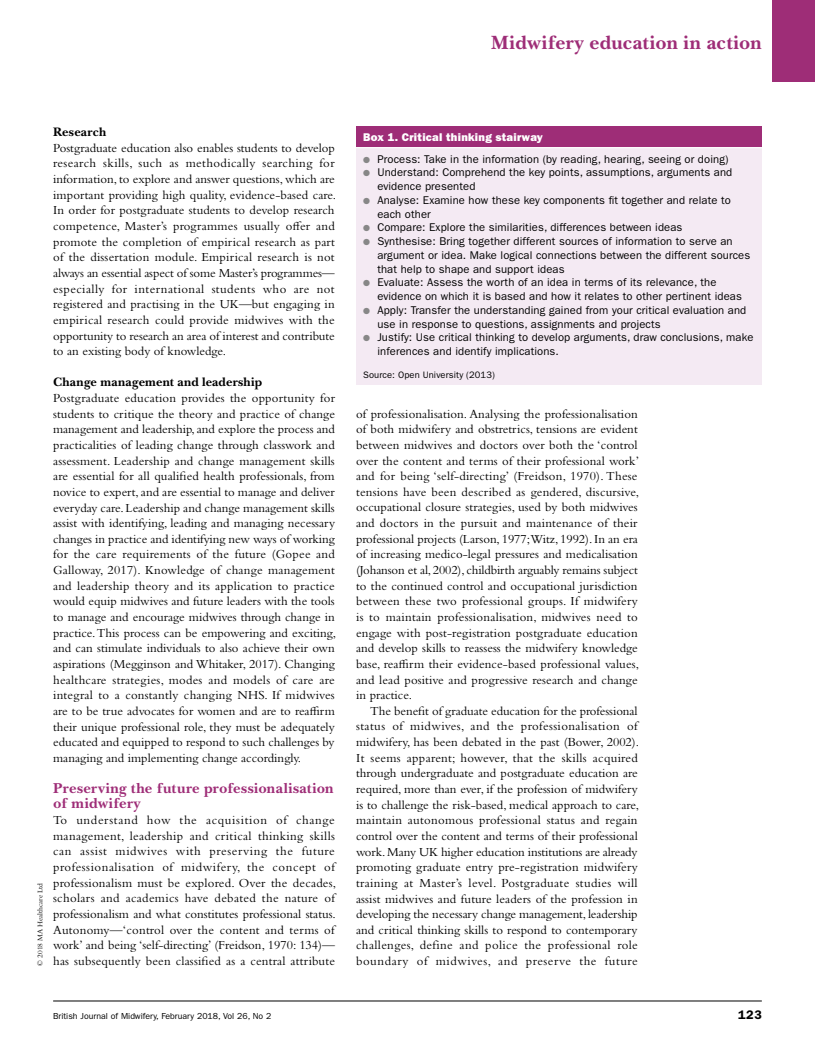
<style>
.page{position:relative;width:815px;height:1053px;background:#fff}
.page>*{position:absolute;margin:0;border:0;box-sizing:border-box;transform-origin:0 0}
.t1{font:700 20px "New Baskerville Std";letter-spacing:.015em;color:#9e2d77}
.t2{font:700 15px/15.6px "New Baskerville Std";letter-spacing:.025em;color:#9e2d77}
.t3{font:12.75px/15.6px "Bembo Std";letter-spacing:.01em;color:#000}
.t4{font:700 12.75px "New Baskerville Std";letter-spacing:.015em;color:#000}
.t5{font:600 12.5px "ITC Franklin Gothic Std";color:#000}
.t6{font:11.25px/13.8px "ITC Franklin Gothic Std";letter-spacing:.01em;color:#000}
.t7{font:11.25px "ITC Franklin Gothic Std Hvy";letter-spacing:.02em;color:#fff}
.t8{font:9.38px "ITC Franklin Gothic Std";letter-spacing:.01em;color:#000}
.t9{font:8.75px "ITC Franklin Gothic Std";color:#000}
.t10{font:7.5px "Bembo Std";color:#000}
.s1{color:#878787}
</style>
<div class="page">
<hr style="left:53px;top:1000px;width:709px;height:1px;background:#000">
<div style="left:772px;top:0;width:43px;height:81px;background:#9e2d77"></div>
<div style="left:356px;top:126px;width:406px;height:22px;background:#9e2d77"></div>
<div style="left:356px;top:148px;width:406px;height:237px;background:#f4eaf3"></div>
<hr style="left:356px;top:147px;width:406px;height:1px;background:#fff">
<h1 class="t1" style="left:491px;top:30px;width:272px">Midwifery education in action</h1>
<p class="t10" style="left:36px;top:965px;width:84px;rotate:-90deg">© 2018 MA Healthcare Ltd</p>
<p class="t4" style="left:53px;top:125px;width:55px">Research</p>
<p class="t3" style="left:53px;top:140px;width:285px">Postgraduate education also enables students to develop research skills, such as methodically searching for information, to explore and answer questions, which are important providing high quality, evidence-based care.<br>In order for postgraduate students to develop research competence, Master’s programmes usually offer and promote the completion of empirical research as part of the dissertation module. Empirical research is not always an essential aspect of some Master’s programmes— especially for international students who are not registered and practising in the UK—but engaging in empirical research could provide midwives with the opportunity to research an area of interest and contribute to an existing body of knowledge.</p>
<p class="t4" style="left:53px;top:375px;width:211px">Change management and leadership</p>
<p class="t3" style="left:53px;top:390px;width:284px;text-align:justify">Postgraduate education provides the opportunity for students to critique the theory and practice of change management and leadership, and explore the process and practicalities of leading change through classwork and assessment. Leadership and change management skills are essential for all qualified health professionals, from novice to expert, and are essential to manage and deliver everyday care. Leadership and change management skills assist with identifying, leading and managing necessary changes in practice and identifying new ways of working for the care requirements of the future (Gopee and Galloway, 2017). Knowledge of change management and leadership theory and its application to practice would equip midwives and future leaders with the tools to manage and encourage midwives through change in practice. This process can be empowering and exciting, and can stimulate individuals to also achieve their own aspirations (Megginson and Whitaker, 2017). Changing healthcare strategies, modes and models of care are integral to a constantly changing NHS. If midwives are to be true advocates for women and are to reaffirm their unique professional role, they must be adequately educated and equipped to respond to such challenges by managing and implementing change accordingly.</p>
<p class="t2" style="left:53px;top:780px;width:282px">Preserving the future professionalisation of midwifery</p>
<p class="t3" style="left:53px;top:812px;width:285px">To understand how the acquisition of change management, leadership and critical thinking skills can assist midwives with preserving the future professionalisation of midwifery, the concept of professionalism must be explored. Over the decades, scholars and academics have debated the nature of professionalism and what constitutes professional status.<br>Autonomy—‘control over the content and terms of work’ and being ‘self-directing’ (Freidson, 1970: 134)— has subsequently been classified as a central attribute</p>
<p class="t7" style="left:363px;top:130px;width:181px">Box 1. Critical thinking stairway</p>
<p class="t6" style="left:363px;top:152px;width:367px"><span class="s1">●</span> Process: Take in the information (by reading, hearing, seeing or doing)</p>
<p class="t6" style="left:377px;top:166px;width:356px;text-indent:-14px"><span class="s1">●</span> Understand: Comprehend the key points, assumptions, arguments and evidence presented</p>
<p class="t6" style="left:377px;top:193px;width:355px;text-indent:-14px"><span class="s1">●</span> Analyse: Examine how these key components fit together and relate to each other</p>
<p class="t6" style="left:363px;top:221px;width:321px"><span class="s1">●</span> Compare: Explore the similarities, differences between ideas</p>
<p class="t6" style="left:377px;top:234px;width:374px;text-indent:-14px"><span class="s1">●</span> Synthesise: Bring together different sources of information to serve an argument or idea. Make logical connections between the different sources that help to shape and support ideas</p>
<p class="t6" style="left:377px;top:276px;width:366px;text-indent:-14px"><span class="s1">●</span> Evaluate: Assess the worth of an idea in terms of its relevance, the evidence on which it is based and how it relates to other pertinent ideas</p>
<p class="t6" style="left:377px;top:303px;width:370px;text-indent:-14px"><span class="s1">●</span> Apply: Transfer the understanding gained from your critical evaluation and use in response to questions, assignments and projects</p>
<p class="t6" style="left:377px;top:331px;width:378px;text-indent:-14px"><span class="s1">●</span> Justify: Use critical thinking to develop arguments, draw conclusions, make inferences and identify implications.</p>
<p class="t8" style="left:363px;top:369px;width:133px">Source: Open University (2013)</p>
<p class="t3" style="left:356px;top:405px;width:285px">of professionalisation. Analysing the professionalisation of both midwifery and obstretrics, tensions are evident between midwives and doctors over both the ‘control over the content and terms of their professional work’ and for being ‘self-directing’ (Freidson, 1970). These tensions have been described as gendered, discursive, occupational closure strategies, used by both midwives and doctors in the pursuit and maintenance of their professional projects (Larson, 1977;Witz, 1992). In an era of increasing medico-legal pressures and medicalisation (Johanson et al, 2002), childbirth arguably remains subject to the continued control and occupational jurisdiction between these two professional groups. If midwifery is to maintain professionalisation, midwives need to engage with post-registration postgraduate education and develop skills to reassess the midwifery knowledge base, reaffirm their evidence-based professional values, and lead positive and progressive research and change in practice.</p>
<p class="t3" style="left:356px;top:702px;width:285px;text-align:justify;text-indent:14px">The benefit of graduate education for the professional status of midwives, and the professionalisation of midwifery, has been debated in the past (Bower, 2002).<br>It seems apparent; however, that the skills acquired through undergraduate and postgraduate education are required, more than ever, if the profession of midwifery is to challenge the risk-based, medical approach to care, maintain autonomous professional status and regain control over the content and terms of their professional work. Many UK higher education institutions are already promoting graduate entry pre-registration midwifery training at Master’s level. Postgraduate studies will assist midwives and future leaders of the profession in developing the necessary change management, leadership and critical thinking skills to respond to contemporary challenges, define and police the professional role boundary of midwives, and preserve the future</p>
<p class="t9" style="left:53px;top:1010px;width:220px">British Journal of Midwifery, February 2018, Vol 26, No 2</p>
<p class="t5" style="left:738px;top:1007px;width:25px">123</p>
</div>
